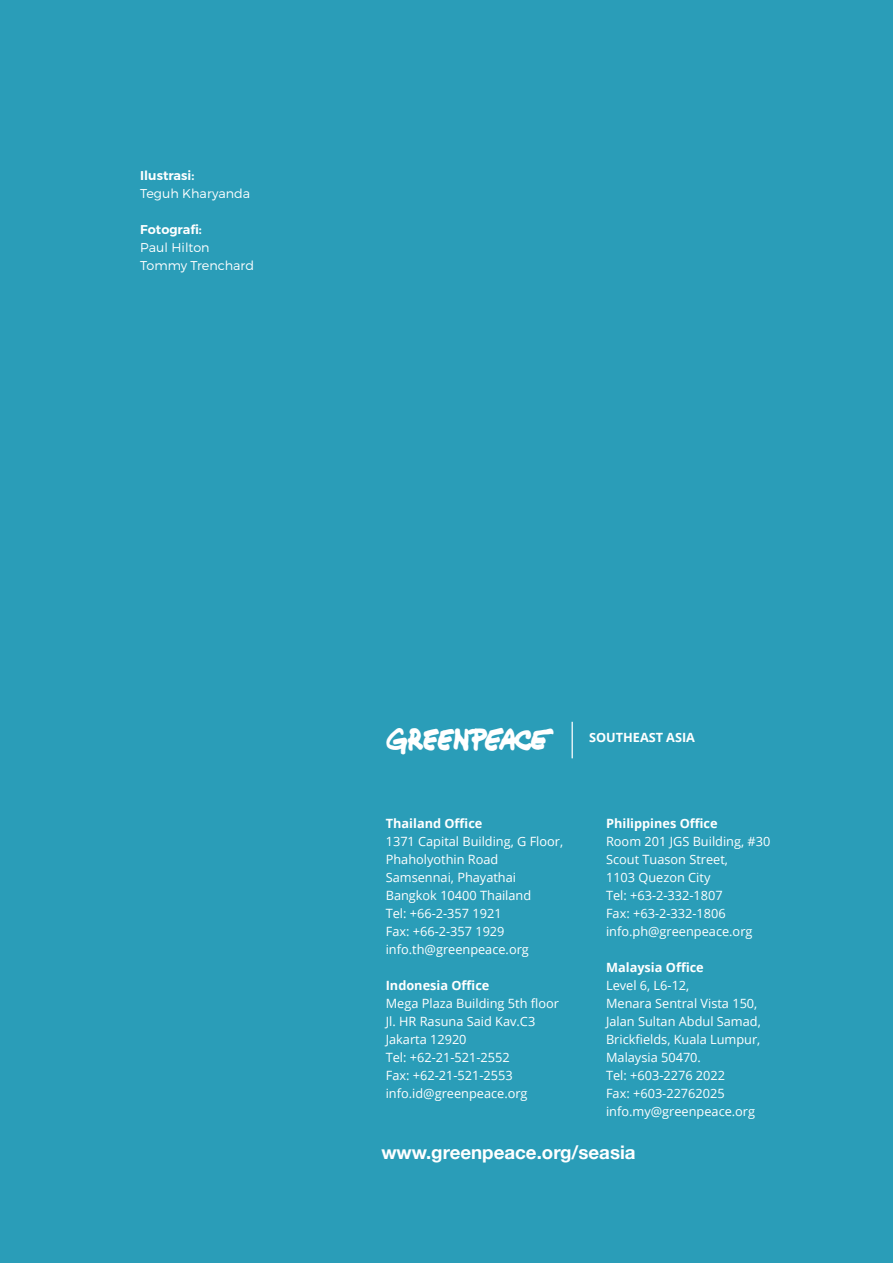
<style>
.page{position:relative;width:893px;height:1263px;background:#2a9db8}
.page>*{position:absolute;margin:0;border:0;box-sizing:border-box;transform-origin:0 0}
.t1{font:22.2px "Greenpeace Logo";color:#fff}
.t2{font:700 18.75px "Helvetica Neue";color:#fff}
.t3{font:12.75px/18px "Open Sans";color:#fff}
.t4{font:700 12.75px "Open Sans";color:#fff}
.t5{font:300 12.75px/18px "Montserrat";color:#fff}
.t6{font:600 12.75px "Montserrat";color:#fff}
</style>
<div class="page">
<hr style="left:572px;top:722px;width:1px;height:36px;background:#fff">
<p class="t6" style="left:140px;top:168px;width:56px">Ilustrasi:</p>
<p class="t5" style="left:140px;top:184px;width:111px">Teguh Kharyanda</p>
<p class="t6" style="left:140px;top:222px;width:63px">Fotografi:</p>
<p class="t5" style="left:140px;top:238px;width:115px">Paul Hilton<br>Tommy Trenchard</p>
<h1 class="t1" style="left:386px;top:728px;width:170px">G</h1>
<p class="t4" style="left:589px;top:729px;width:107px">SOUTHEAST ASIA</p>
<p class="t4" style="left:386px;top:814px;width:98px">Thailand Office</p>
<p class="t3" style="left:386px;top:832px;width:179px">1371 Capital Building, G Floor,<br>Phaholyothin Road<br>Samsennai, Phayathai<br>Bangkok 10400 Thailand<br>Tel: +66-2-357 1921<br>Fax: +66-2-357 1929 info.th@greenpeace.org</p>
<p class="t4" style="left:386px;top:976px;width:105px">Indonesia Office</p>
<p class="t3" style="left:386px;top:994px;width:175px">Mega Plaza Building 5th floor<br>Jl. HR Rasuna Said Kav.C3<br>Jakarta 12920<br>Tel: +62-21-521-2552<br>Fax: +62-21-521-2553 info.id@greenpeace.org</p>
<p class="t4" style="left:606px;top:814px;width:113px">Philippines Office</p>
<p class="t3" style="left:606px;top:832px;width:166px">Room 201 JGS Building, #30<br>Scout Tuason Street,<br>1103 Quezon City<br>Tel: +63-2-332-1807<br>Fax: +63-2-332-1806 info.ph@greenpeace.org</p>
<p class="t4" style="left:606px;top:958px;width:99px">Malaysia Office</p>
<p class="t3" style="left:606px;top:976px;width:156px">Level 6, L6-12,<br>Menara Sentral Vista 150,<br>Jalan Sultan Abdul Samad,<br>Brickfields, Kuala Lumpur,<br>Malaysia 50470.<br>Tel: +603-2276 2022<br>Fax: +603-22762025 info.my@greenpeace.org</p>
<h2 class="t2" style="left:381px;top:1137px;width:256px">www.greenpeace.org/seasia</h2>
</div>
